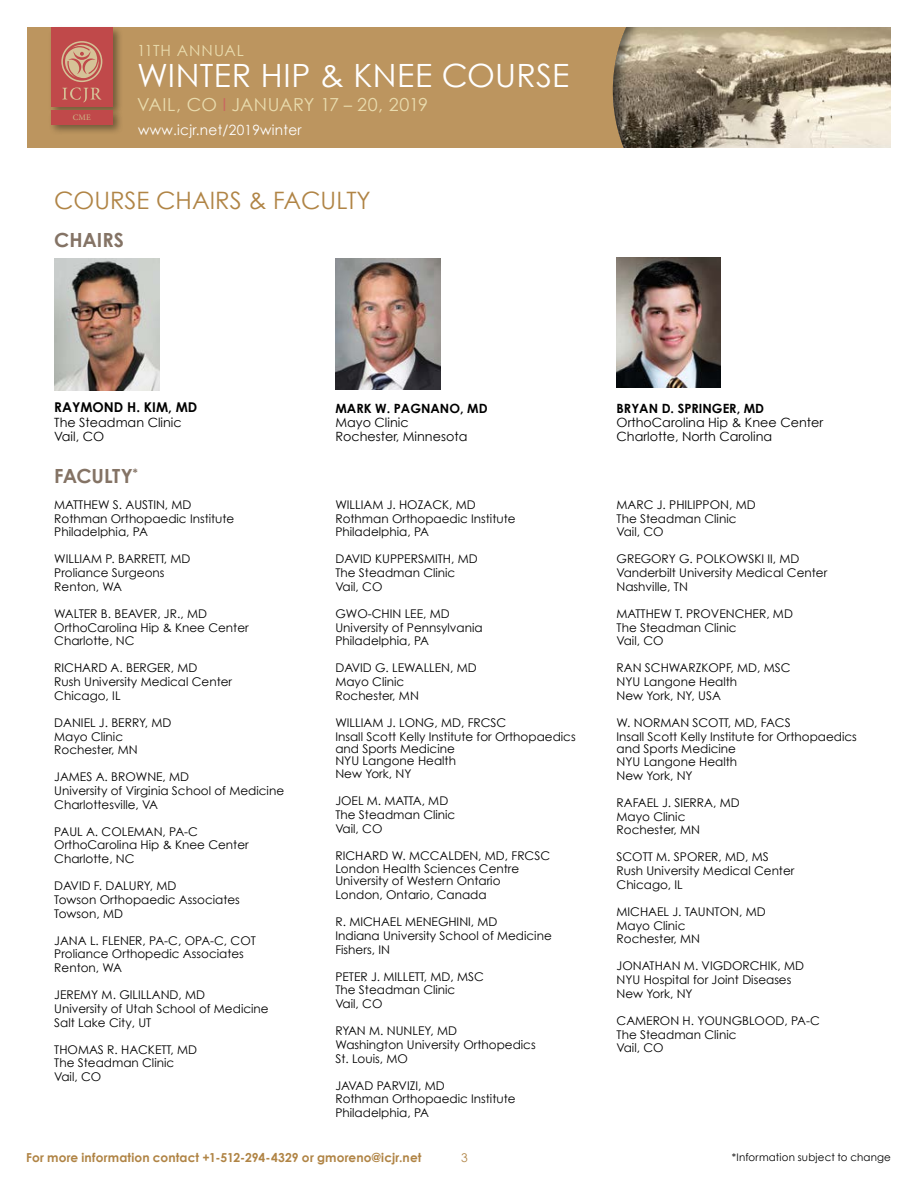
<style>
.page{position:relative;width:918px;height:1188px;background:#fff}
.page>*{position:absolute;margin:0;border:0;box-sizing:border-box;transform-origin:0 0}
.t1{font:32.1px "Century Gothic";letter-spacing:.01em;color:#fff}
.t2{font:24px "Century Gothic";color:#b08445}
.t3{font:700 19.5px "Century Gothic";letter-spacing:-.005em;color:#847365}
.t4{font:18px "Century Gothic";letter-spacing:.005em;color:#e9dcae}
.t5{font:15.45px "Century Gothic";letter-spacing:.06em;color:#e9dcae}
.t6{font:14.1px "Century Gothic";letter-spacing:.02em;color:#fff}
.t7{font:700 13.5px "Century Gothic";color:#000}
.t8{font:12.75px/14.1px "Century Gothic";color:#000}
.t9{font:700 12.75px "Century Gothic";color:#000}
.t10{font:700 12.3px "Century Gothic";letter-spacing:.01em;color:#b08445}
.t11{font:12px/13.6px "Century Gothic";color:#000}
.t12{font:12px "Century Gothic";color:#b08445}
.t13{font:10.5px "Century Gothic";letter-spacing:.015em;color:#000}
.t14{font:8.4px "Minion Pro";color:#cbb686}
.s1{color:#ca6660}
</style>
<div class="page">
<div style="left:27px;top:27px;width:864px;height:121px;background:#bc955f"></div>
<div style="left:601px;top:27px;width:290px;height:121px;background:#000;opacity:.51"></div>
<div style="left:48px;top:25px;width:75px;height:93px;background:#000;opacity:.4"></div>
<div style="left:51px;top:28px;width:61px;height:79px;background:#c0494a"></div>
<div style="left:48px;top:107px;width:75px;height:28px;background:#000;opacity:.4"></div>
<div style="left:51px;top:110px;width:61px;height:14px;background:#c0494a"></div>
<svg style="left:61px;top:41px;width:41px;height:61px"></svg>
<img style="left:54px;top:258px;width:105px;height:132px">
<img style="left:335px;top:258px;width:105px;height:131px">
<img style="left:617px;top:258px;width:104px;height:130px">
<p class="t14" style="left:73px;top:112px;width:20px">CME</p>
<p class="t5" style="left:137px;top:41px;width:108px">11TH ANNUAL</p>
<h1 class="t1" style="left:137px;top:55px;width:434px">WINTER HIP &amp; KNEE COURSE</h1>
<h3 class="t4" style="left:137px;top:94px;width:292px">VAIL, CO <span class="s1">I</span> JANUARY 17 - 20, 2019</h3>
<p class="t6" style="left:138px;top:121px;width:165px">www.icjr.net/2019winter</p>
<h2 class="t2" style="left:54px;top:186px;width:318px">COURSE CHAIRS &amp; FACULTY</h2>
<h3 class="t3" style="left:54px;top:227px;width:71px">CHAIRS</h3>
<p class="t7" style="left:54px;top:399px;width:145px">RAYMOND H. KIM, MD</p>
<p class="t8" style="left:54px;top:415px;width:129px">The Steadman Clinic<br>Vail, CO</p>
<h3 class="t3" style="left:54px;top:464px;width:85px">FACULTY<sup>*</sup></h3>
<p class="t11" style="left:54px;top:498px;width:182px">MATTHEW S. AUSTIN, MD<br>Rothman Orthopaedic Institute<br>Philadelphia, PA</p>
<p class="t11" style="left:54px;top:552px;width:138px">WILLIAM P. BARRETT, MD<br>Proliance Surgeons<br>Renton, WA</p>
<p class="t11" style="left:54px;top:607px;width:196px">WALTER B. BEAVER, JR., MD<br>OrthoCarolina Hip &amp; Knee Center<br>Charlotte, NC</p>
<p class="t11" style="left:54px;top:661px;width:179px">RICHARD A. BERGER, MD<br>Rush University Medical Center<br>Chicago, IL</p>
<p class="t11" style="left:54px;top:716px;width:119px">DANIEL J. BERRY, MD<br>Mayo Clinic<br>Rochester, MN</p>
<p class="t11" style="left:54px;top:770px;width:231px">JAMES A. BROWNE, MD<br>University of Virginia School of Medicine<br>Charlottesville, VA</p>
<p class="t11" style="left:54px;top:825px;width:196px">PAUL A. COLEMAN, PA-C<br>OrthoCarolina Hip &amp; Knee Center<br>Charlotte, NC</p>
<p class="t11" style="left:54px;top:879px;width:187px">DAVID F. DALURY, MD<br>Towson Orthopaedic Associates<br>Towson, MD</p>
<p class="t11" style="left:54px;top:933px;width:203px">JANA L. FLENER, PA-C, OPA-C, COT<br>Proliance Orthopedic Associates<br>Renton, WA</p>
<p class="t11" style="left:54px;top:988px;width:216px">JEREMY M. GILILLAND, MD<br>University of Utah School of Medicine<br>Salt Lake City, UT</p>
<p class="t11" style="left:54px;top:1042px;width:144px">THOMAS R. HACKETT, MD<br>The Steadman Clinic<br>Vail, CO</p>
<p class="t9" style="left:335px;top:400px;width:154px">MARK W. PAGNANO, MD</p>
<p class="t8" style="left:335px;top:415px;width:133px">Mayo Clinic<br>Rochester, Minnesota</p>
<p class="t11" style="left:335px;top:498px;width:182px">WILLIAM J. HOZACK, MD<br>Rothman Orthopaedic Institute<br>Philadelphia, PA</p>
<p class="t11" style="left:335px;top:552px;width:144px">DAVID KUPPERSMITH, MD<br>The Steadman Clinic<br>Vail, CO</p>
<p class="t11" style="left:335px;top:607px;width:149px">GWO-CHIN LEE, MD<br>University of Pennsylvania<br>Philadelphia, PA</p>
<p class="t11" style="left:335px;top:661px;width:143px">DAVID G. LEWALLEN, MD<br>Mayo Clinic<br>Rochester, MN</p>
<p class="t11" style="left:335px;top:716px;width:242px">WILLIAM J. LONG, MD, FRCSC<br>Insall Scott Kelly Institute for Orthopaedics</p>
<p class="t11" style="left:335px;top:742px;width:122px;line-height:12px">and Sports Medicine<br>NYU Langone Health</p>
<p class="t11" style="left:335px;top:767px;width:78px">New York, NY</p>
<p class="t11" style="left:335px;top:794px;width:121px">JOEL M. MATTA, MD<br>The Steadman Clinic<br>Vail, CO</p>
<p class="t11" style="left:335px;top:849px;width:216px">RICHARD W. MCCALDEN, MD, FRCSC<br>London Health Sciences Centre</p>
<p class="t11" style="left:335px;top:874px;width:167px">University of Western Ontario<br>London, Ontario, Canada</p>
<p class="t11" style="left:335px;top:915px;width:218px">R. MICHAEL MENEGHINI, MD<br>Indiana University School of Medicine<br>Fishers, IN</p>
<p class="t11" style="left:335px;top:969px;width:150px">PETER J. MILLETT, MD, MSC<br>The Steadman Clinic<br>Vail, CO</p>
<p class="t11" style="left:335px;top:1024px;width:202px">RYAN M. NUNLEY, MD<br>Washington University Orthopedics<br>St. Louis, MO</p>
<p class="t11" style="left:335px;top:1078px;width:182px">JAVAD PARVIZI, MD<br>Rothman Orthopaedic Institute<br>Philadelphia, PA</p>
<p class="t9" style="left:617px;top:400px;width:149px">BRYAN D. SPRINGER, MD</p>
<p class="t8" style="left:617px;top:415px;width:208px">OrthoCarolina Hip &amp; Knee Center<br>Charlotte, North Carolina</p>
<p class="t11" style="left:617px;top:498px;width:141px">MARC J. PHILIPPON, MD<br>The Steadman Clinic<br>Vail, CO</p>
<p class="t11" style="left:617px;top:552px;width:212px">GREGORY G. POLKOWSKI II, MD<br>Vanderbilt University Medical Center<br>Nashville, TN</p>
<p class="t11" style="left:617px;top:607px;width:178px">MATTHEW T. PROVENCHER, MD<br>The Steadman Clinic<br>Vail, CO</p>
<p class="t11" style="left:617px;top:661px;width:175px">RAN SCHWARZKOPF, MD, MSC<br>NYU Langone Health<br>New York, NY, USA</p>
<p class="t11" style="left:617px;top:716px;width:242px">W. NORMAN SCOTT, MD, FACS<br>Insall Scott Kelly Institute for Orthopaedics</p>
<p class="t11" style="left:617px;top:741px;width:122px;text-align:justify">and Sports Medicine NYU Langone Health New York, NY</p>
<p class="t11" style="left:617px;top:796px;width:125px">RAFAEL J. SIERRA, MD<br>Mayo Clinic<br>Rochester, MN</p>
<p class="t11" style="left:617px;top:850px;width:179px">SCOTT M. SPORER, MD, MS<br>Rush University Medical Center<br>Chicago, IL</p>
<p class="t11" style="left:617px;top:905px;width:151px">MICHAEL J. TAUNTON, MD<br>Mayo Clinic<br>Rochester, MN</p>
<p class="t11" style="left:617px;top:959px;width:189px">JONATHAN M. VIGDORCHIK, MD<br>NYU Hospital for Joint Diseases<br>New York, NY</p>
<p class="t11" style="left:617px;top:1014px;width:205px">CAMERON H. YOUNGBLOOD, PA-C<br>The Steadman Clinic<br>Vail, CO</p>
<p class="t10" style="left:26px;top:1150px;width:397px">For more information contact +1-512-294-4329 or gmoreno@icjr.net</p>
<p class="t12" style="left:461px;top:1151px;width:8px">3</p>
<p class="t13" style="left:732px;top:1151px;width:161px">*Information subject to change</p>
</div>
